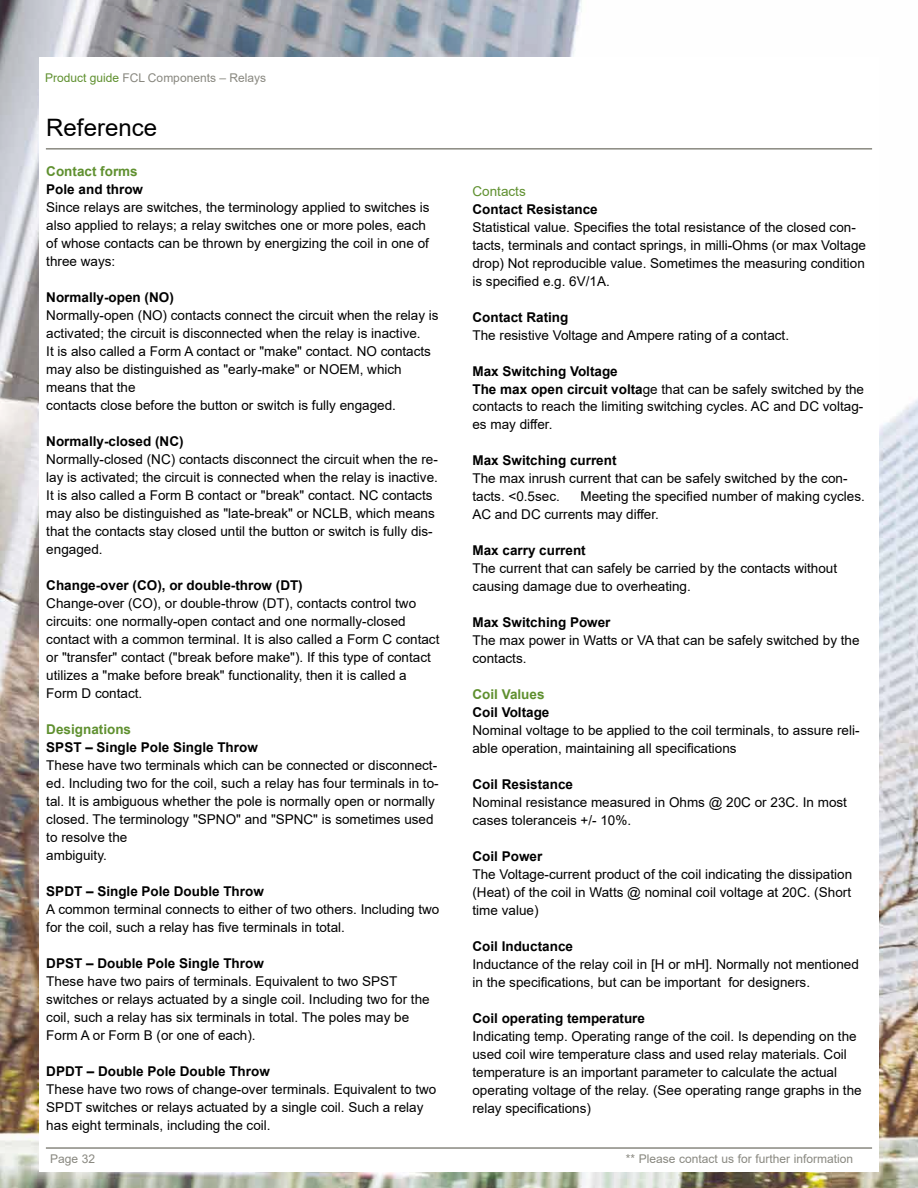
<style>
.page{position:relative;width:918px;height:1188px;background:#fff}
.page>*{position:absolute;margin:0;border:0;box-sizing:border-box;transform-origin:0 0}
.t1{font:24px "Arial";color:#000}
.t2{font:13.5px/18px "Arial";color:#000}
.t3{font:700 13.5px "Arial";color:#000}
.t4{font:700 13.5px "Arial";color:#5f902f}
.t5{font:13.5px "Arial";color:#5f902f}
.t6{font:12px "Arial";color:#898880}
.s1{color:#5f902f}
.s2{font-weight:700}
</style>
<div class="page">
<img style="left:0;top:0;width:918px;height:1188px">
<div style="left:39px;top:57px;width:840px;height:1114px;background:#fff"></div>
<hr style="left:46px;top:148px;width:826px;height:2px;background:#898880">
<hr style="left:46px;top:1147px;width:826px;height:2px;background:#898880">
<p class="t6" style="left:45px;top:70px;width:222px"><span class="s1">Product guide</span> FCL Components – Relays</p>
<h1 class="t1" style="left:46px;top:111px;width:112px">Reference</h1>
<p class="t4" style="left:46px;top:162px;width:93px">Contact forms</p>
<p class="t3" style="left:46px;top:180px;width:98px">Pole and throw</p>
<p class="t2" style="left:46px;top:198px;width:385px">Since relays are switches, the terminology applied to switches is also applied to relays; a relay switches one or more poles, each of whose contacts can be thrown by energizing the coil in one of three ways:</p>
<p class="t3" style="left:46px;top:288px;width:129px">Normally-open (NO)</p>
<p class="t2" style="left:46px;top:306px;width:394px">Normally-open (NO) contacts connect the circuit when the relay is activated; the circuit is disconnected when the relay is inactive.<br>It is also called a Form A contact or "make" contact. NO contacts may also be distinguished as "early-make" or NOEM, which means that the<br>contacts close before the button or switch is fully engaged.</p>
<p class="t3" style="left:46px;top:432px;width:139px">Normally-closed (NC)</p>
<p class="t2" style="left:46px;top:450px;width:393px">Normally-closed (NC) contacts disconnect the circuit when the re&shy;lay is activated; the circuit is connected when the relay is inactive.<br>It is also called a Form B contact or "break" contact. NC contacts may also be distinguished as "late-break" or NCLB, which means that the contacts stay closed until the button or switch is fully dis&shy;engaged.</p>
<p class="t3" style="left:46px;top:576px;width:258px">Change-over (CO), or double-throw (DT)</p>
<p class="t2" style="left:46px;top:594px;width:395px">Change-over (CO), or double-throw (DT), contacts control two circuits: one normally-open contact and one normally-closed contact with a common terminal. It is also called a Form C contact or "transfer" contact ("break before make"). If this type of contact utilizes a "make before break" functionality, then it is called a Form D contact.</p>
<p class="t4" style="left:46px;top:720px;width:86px">Designations</p>
<p class="t3" style="left:46px;top:738px;width:213px">SPST – Single Pole Single Throw</p>
<p class="t2" style="left:46px;top:756px;width:394px">These have two terminals which can be connected or disconnect&shy;ed. Including two for the coil, such a relay has four terminals in to&shy;tal. It is ambiguous whether the pole is normally open or normally closed. The terminology "SPNO" and "SPNC" is sometimes used to resolve the<br>ambiguity.</p>
<p class="t3" style="left:46px;top:882px;width:219px">SPDT – Single Pole Double Throw</p>
<p class="t2" style="left:46px;top:900px;width:395px">A common terminal connects to either of two others. Including two for the coil, such a relay has five terminals in total.</p>
<p class="t3" style="left:46px;top:954px;width:219px">DPST – Double Pole Single Throw</p>
<p class="t2" style="left:46px;top:972px;width:385px">These have two pairs of terminals. Equivalent to two SPST switches or relays actuated by a single coil. Including two for the coil, such a relay has six terminals in total. The poles may be Form A or Form B (or one of each).</p>
<p class="t3" style="left:46px;top:1062px;width:225px">DPDT – Double Pole Double Throw</p>
<p class="t2" style="left:46px;top:1080px;width:392px">These have two rows of change-over terminals. Equivalent to two<br>SPDT switches or relays actuated by a single coil. Such a relay has eight terminals, including the coil.</p>
<p class="t5" style="left:472px;top:181px;width:55px">Contacts</p>
<p class="t3" style="left:472px;top:199px;width:127px">Contact Resistance</p>
<p class="t2" style="left:472px;top:218px;width:395px">Statistical value. Specifies the total resistance of the closed con&shy;tacts, terminals and contact springs, in milli-Ohms (or max Voltage drop) Not reproducible value. Sometimes the measuring condition is specified e.g. 6V/1A.</p>
<p class="t3" style="left:472px;top:307px;width:97px">Contact Rating</p>
<p class="t2" style="left:472px;top:326px;width:318px">The resistive Voltage and Ampere rating of a contact.</p>
<p class="t2" style="left:472px;top:362px;width:393px"><span class="s2">Max Switching Voltage<br>The max open circuit volta</span>ge that can be safely switched by the contacts to reach the limiting switching cycles. AC and DC voltag&shy;es may differ.</p>
<p class="t3" style="left:472px;top:451px;width:146px">Max Switching current</p>
<p class="t2" style="left:472px;top:470px;width:377px">The max inrush current that can be safely switched by the con&shy;tacts. &lt;0.5sec.</p>
<p class="t2" style="left:472px;top:488px;width:394px;text-indent:108px">Meeting the specified number of making cycles.<br>AC and DC currents may differ.</p>
<p class="t3" style="left:472px;top:541px;width:115px">Max carry current</p>
<p class="t2" style="left:472px;top:560px;width:366px">The current that can safely be carried by the contacts without causing damage due to overheating.</p>
<p class="t3" style="left:472px;top:613px;width:140px">Max Switching Power</p>
<p class="t2" style="left:472px;top:632px;width:389px">The max power in Watts or VA that can be safely switched by the contacts.</p>
<p class="t4" style="left:472px;top:685px;width:74px">Coil Values</p>
<p class="t3" style="left:472px;top:703px;width:79px">Coil Voltage</p>
<p class="t2" style="left:472px;top:722px;width:389px">Nominal voltage to be applied to the coil terminals, to assure reli&shy;able operation, maintaining all specifications</p>
<p class="t3" style="left:472px;top:775px;width:102px">Coil Resistance</p>
<p class="t2" style="left:472px;top:794px;width:376px">Nominal resistance measured in Ohms @ 20C or 23C. In most cases toleranceis +/- 10%.</p>
<p class="t3" style="left:472px;top:847px;width:71px">Coil Power</p>
<p class="t2" style="left:472px;top:866px;width:381px;text-align:justify">The Voltage-current product of the coil indicating the dissipation (Heat) of the coil in Watts @ nominal coil voltage at 20C. (Short time value)</p>
<p class="t3" style="left:472px;top:937px;width:102px">Coil Inductance</p>
<p class="t2" style="left:472px;top:956px;width:388px">Inductance of the relay coil in [H or mH]. Normally not mentioned in the specifications, but can be important for designers.</p>
<p class="t3" style="left:472px;top:1009px;width:174px">Coil operating temperature</p>
<p class="t2" style="left:472px;top:1028px;width:391px">Indicating temp. Operating range of the coil. Is depending on the used coil wire temperature class and used relay materials. Coil temperature is an important parameter to calculate the actual operating voltage of the relay. (See operating range graphs in the relay specifications)</p>
<p class="t6" style="left:50px;top:1151px;width:47px">Page 32</p>
<p class="t6" style="left:626px;top:1150px;width:229px">** Please contact us for further information</p>
</div>
